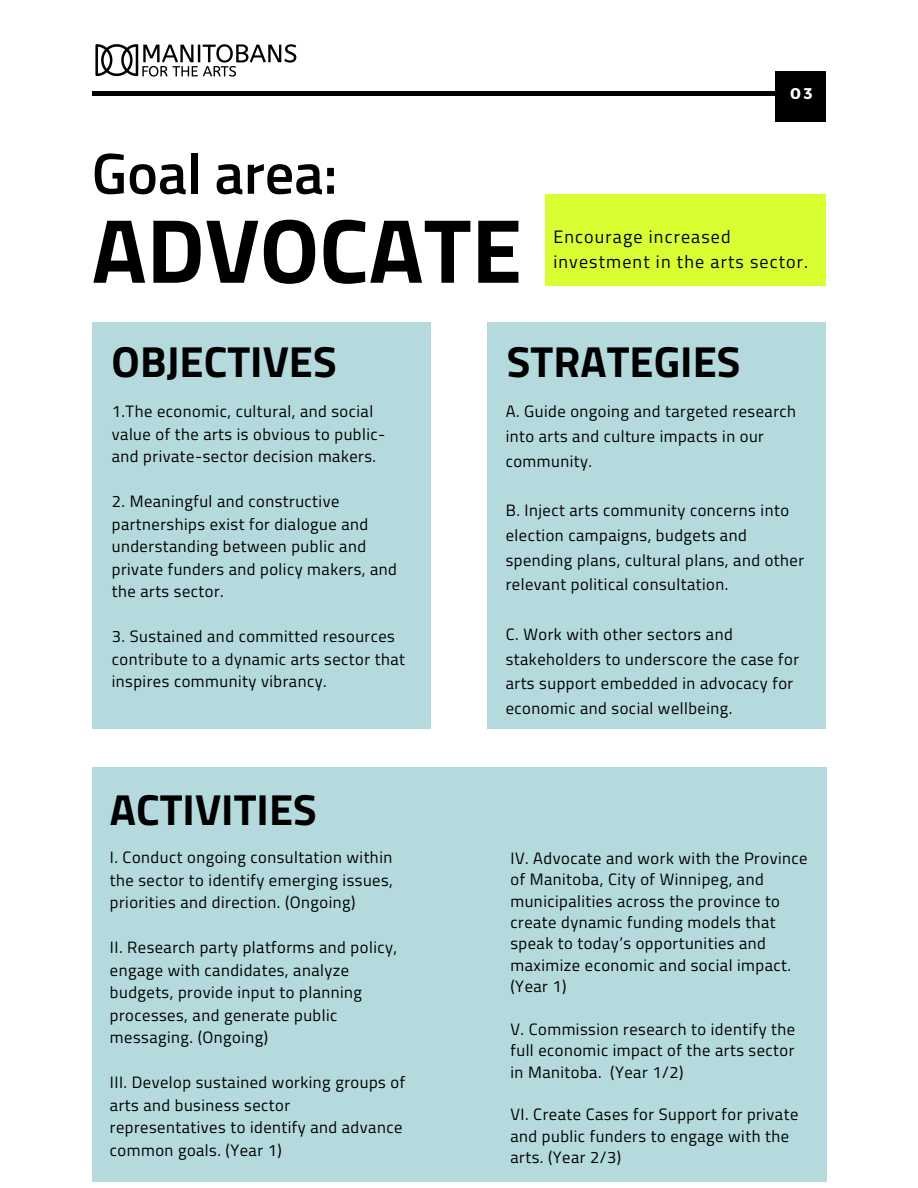
<style>
.page{position:relative;width:918px;height:1188px;background:#fff}
.page>*{position:absolute;margin:0;border:0;box-sizing:border-box;transform-origin:0 0}
.t1{font:700 91.2px "Titillium Web";color:#000}
.t2{font:600 57.9px "Titillium Web";color:#000}
.t3{font:700 43.5px "Titillium Web";color:#000}
.t4{font:18px "Titillium Web";letter-spacing:.065em;color:#000}
.t5{font:16.5px/22.5px "Titillium Web";letter-spacing:.03em;color:#000}
.t6{font:700 15.6px "Montserrat";color:#fff}
</style>
<div class="page">
<hr style="left:92px;top:92px;width:683px;height:3px;background:#000">
<div style="left:775px;top:71px;width:51px;height:51px;background:#000"></div>
<img style="left:95px;top:44px;width:202px;height:33px">
<div style="left:546px;top:194px;width:280px;height:92px;background:#d8ff32"></div>
<div style="left:487px;top:322px;width:339px;height:406px;background:#b4dadd"></div>
<div style="left:92px;top:322px;width:338px;height:406px;background:#b4dadd"></div>
<div style="left:92px;top:767px;width:734px;height:414px;background:#b4dadd"></div>
<p class="t2" style="left:92px;top:128px;width:247px">Goal area:</p>
<p class="t1" style="left:92px;top:179px;width:432px">ADVOCATE</p>
<p class="t4" style="left:553px;top:223px;width:179px">Encourage increased</p>
<p class="t6" style="left:790px;top:83px;width:24px">03</p>
<p class="t4" style="left:553px;top:247px;width:256px">investment in the arts sector.</p>
<p class="t3" style="left:112px;top:328px;width:227px">OBJECTIVES</p>
<p class="t3" style="left:507px;top:328px;width:235px">STRATEGIES</p>
<p class="t5" style="left:112px;top:400px;width:275px">1.The economic, cultural, and social value of the arts is obvious to public&shy;and private-sector decision makers.</p>
<p class="t5" style="left:112px;top:490px;width:287px">2. Meaningful and constructive partnerships exist for dialogue and understanding between public and private funders and policy makers, and the arts sector.</p>
<p class="t5" style="left:112px;top:625px;width:295px">3. Sustained and committed resources contribute to a dynamic arts sector that inspires community vibrancy.</p>
<p class="t5" style="left:506px;top:399px;width:292px;line-height:24.8px">A. Guide ongoing and targeted research into arts and culture impacts in our community.</p>
<p class="t5" style="left:506px;top:498px;width:300px;line-height:24.8px">B. Inject arts community concerns into election campaigns, budgets and spending plans, cultural plans, and other relevant political consultation.</p>
<p class="t5" style="left:506px;top:621px;width:295px;line-height:24.8px">C. Work with other sectors and stakeholders to underscore the case for arts support embedded in advocacy for economic and social wellbeing.</p>
<p class="t3" style="left:110px;top:775px;width:208px">ACTIVITIES</p>
<p class="t5" style="left:110px;top:846px;width:284px">I. Conduct ongoing consultation within</p>
<p class="t5" style="left:110px;top:869px;width:285px">the sector to identify emerging issues, priorities and direction. (Ongoing)</p>
<p class="t5" style="left:110px;top:936px;width:289px">II. Research party platforms and policy, engage with candidates, analyze budgets, provide input to planning processes, and generate public messaging. (Ongoing)</p>
<p class="t5" style="left:110px;top:1071px;width:297px">III. Develop sustained working groups of arts and business sector representatives to identify and advance common goals. (Year 1)</p>
<p class="t5" style="left:510px;top:847px;width:299px;line-height:21.3px">IV. Advocate and work with the Province of Manitoba, City of Winnipeg, and municipalities across the province to create dynamic funding models that speak to today’s opportunities and maximize economic and social impact. (Year 1)</p>
<p class="t5" style="left:510px;top:1018px;width:286px;line-height:21.3px;text-align:justify">V. Commission research to identify the full economic impact of the arts sector in Manitoba. (Year 1/2)</p>
<p class="t5" style="left:510px;top:1104px;width:289px;line-height:21.3px">VI. Create Cases for Support for private and public funders to engage with the arts. (Year 2/3)</p>
</div>
